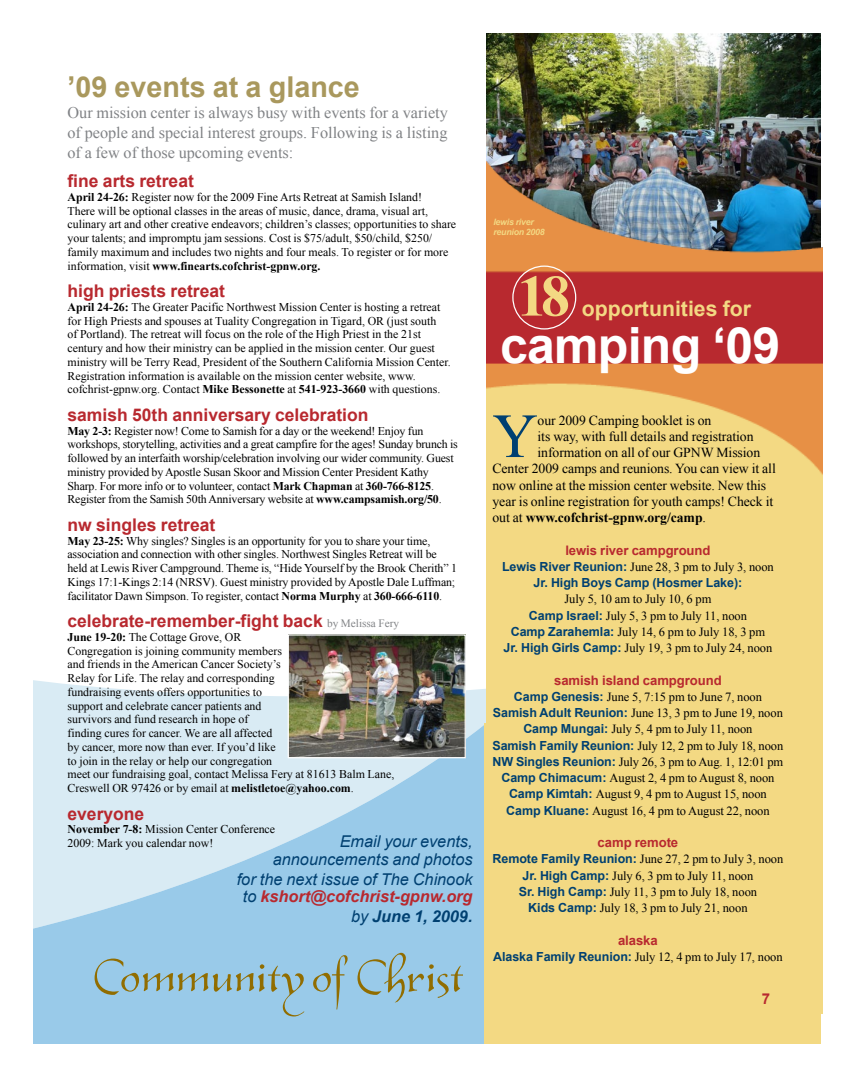
<style>
.page{position:relative;width:855px;height:1080px;background:#fff}
.page>*{position:absolute;margin:0;border:0;box-sizing:border-box;transform-origin:0 0}
.t1{font:62.88px "Times New Roman";color:#004071}
.t2{font:700 58.75px "Times New Roman";color:#f3d883}
.t3{font:700 50px "Arial";letter-spacing:-.015em;color:#fff}
.t4{font:700 28.75px "Arial";color:#a9985d}
.t5{font:700 21.25px "Arial";color:#f3d883}
.t6{font:700 17.5px "Arial";color:#b8292f}
.t7{font:16.25px/20px "Times New Roman";color:#808285;text-align:justify}
.t8{font:italic 16.25px/17.5px "Arial";color:#004071;text-align:right}
.t9{font:italic 700 16.25px "Arial";color:#004071}
.t10{font:700 15px "Arial";color:#b8292f}
.t11{font:13.75px "Times New Roman";letter-spacing:-.005em;color:#000}
.t12{font:700 13.75px "Times New Roman";letter-spacing:-.005em;color:#000}
.t13{font:700 13.12px "Arial";letter-spacing:-.005em;color:#b8292f}
.t14{font:12.5px/16.2px "Times New Roman";letter-spacing:-.005em;color:#000;text-align:center}
.t15{font:700 12.5px "Arial";letter-spacing:-.005em;color:#004071}
.t16{font:11.88px/13.8px "Times New Roman";color:#000}
.t17{font:italic 700 8.75px/10.5px "Arial";letter-spacing:-.025em;color:#f3d883}
.s1{font-weight:700}
.s2{font-family:"Times New Roman";font-weight:400;font-size:11.25px;color:#808285}
.s3{font-weight:700;color:#b8292f}
.s4{font-weight:400}
.s5{font-family:"Arial";font-weight:700;color:#004071}
</style>
<div class="page">
<svg style="left:34px;top:680px;width:452px;height:43px;fill:#d9ebf4"></svg>
<svg style="left:34px;top:723px;width:452px;height:321px;background:#b3d7ec"></svg>
<svg style="left:313px;top:955px;width:35px;height:55px;background:#97bcc7"></svg>
<svg style="left:95px;top:959px;width:209px;height:57px;background:#98bfcf"></svg>
<svg style="left:358px;top:953px;width:105px;height:50px;background:#97bcc7"></svg>
<img style="left:487px;top:34px;width:334px;height:127px">
<img style="left:486px;top:161px;width:336px;height:853px">
<div style="left:512px;top:266px;width:64px;height:64px;border:1px solid #fff;border-radius:50%"></div>
<img style="left:290px;top:636px;width:174px;height:120px">
<div style="left:288px;top:634px;width:178px;height:124px;border:1px solid #fff"></div>
<h3 class="t4" style="left:68px;top:68px;width:294px">’09 events at a glance</h3>
<h3 class="t7" style="left:68px;top:103px;width:382px">Our mission center is always busy with events for a variety of people and special interest groups. Following is a listing of a few of those upcoming events:</h3>
<h3 class="t6" style="left:68px;top:169px;width:128px">fine arts retreat</h3>
<p class="t16" style="left:68px;top:190px;width:390px"><span class="s1">April 24-26:</span> Register now for the 2009 Fine Arts Retreat at Samish Island!<br>There will be optional classes in the areas of music, dance, drama, visual art, culinary art and other creative endeavors; children’s classes; opportunities to share your talents; and impromptu jam sessions. Cost is $75/adult, $50/child, $250/ family maximum and includes two nights and four meals. To register or for more information, visit <span class="s1">www.finearts.cofchrist-gpnw.org.</span></p>
<h3 class="t6" style="left:68px;top:279px;width:159px">high priests retreat</h3>
<p class="t16" style="left:68px;top:300px;width:385px"><span class="s1">April 24-26:</span> The Greater Pacific Northwest Mission Center is hosting a retreat for High Priests and spouses at Tuality Congregation in Tigard, OR (just south<br>of Portland). The retreat will focus on the role of the High Priest in the 21st century and how their ministry can be applied in the mission center. Our guest ministry will be Terry Read, President of the Southern California Mission Center.<br>Registration information is available on the mission center website, www. cofchrist-gpnw.org. Contact <span class="s1">Mike Bessonette</span> at <span class="s1">541-923-3660</span> with questions.</p>
<h3 class="t6" style="left:68px;top:403px;width:303px">samish 50th anniversary celebration</h3>
<p class="t16" style="left:68px;top:424px;width:392px"><span class="s1">May 2-3:</span> Register now! Come to Samish for a day or the weekend! Enjoy fun workshops, storytelling, activities and a great campfire for the ages! Sunday brunch is followed by an interfaith worship/celebration involving our wider community. Guest ministry provided by Apostle Susan Skoor and Mission Center President Kathy Sharp. For more info or to volunteer, contact <span class="s1">Mark Chapman</span> at <span class="s1">360-766-8125</span>.<br>Register from the Samish 50th Anniversary website at <span class="s1">www.campsamish.org/50</span>.</p>
<h3 class="t6" style="left:68px;top:513px;width:149px">nw singles retreat</h3>
<p class="t16" style="left:68px;top:534px;width:391px"><span class="s1">May 23-25:</span> Why singles? Singles is an opportunity for you to share your time, association and connection with other singles. Northwest Singles Retreat will be held at Lewis River Campground. Theme is, “Hide Yourself by the Brook Cherith” 1<br>Kings 17:1-Kings 2:14 (NRSV). Guest ministry provided by Apostle Dale Luffman; facilitator Dawn Simpson. To register, contact <span class="s1">Norma Murphy</span> at <span class="s1">360-666-6110</span>.</p>
<h3 class="t6" style="left:67px;top:609px;width:333px">celebrate-remember-fight back <span class="s2">by Melissa Fery</span></h3>
<p class="t16" style="left:67px;top:630px;width:328px"><span class="s1">June 19-20:</span> The Cottage Grove, OR<br>Congregation is joining community members<br>and friends in the American Cancer Society’s<br>Relay for Life. The relay and corresponding<br>fundraising events offers opportunities to<br>support and celebrate cancer patients and<br>survivors and fund research in hope of<br>finding cures for cancer. We are all affected<br>by cancer, more now than ever. If you’d like<br>to join in the relay or help our congregation<br>meet our fundraising goal, contact Melissa Fery at 81613 Balm Lane, Creswell OR 97426 or by email at <span class="s1">melistletoe@yahoo.com</span>.</p>
<h3 class="t6" style="left:67px;top:802px;width:78px">everyone</h3>
<p class="t16" style="left:67px;top:822px;width:209px"><span class="s1">November 7-8:</span> Mission Center Conference<br>2009: Mark you calendar now!</p>
<h3 class="t8" style="left:273px;top:833px;width:201px">Email your events, announcements and photos</h3>
<h3 class="t8" style="left:237px;top:871px;width:237px;text-align:center">for the next issue of The Chinook to <span class="s3">kshort@cofchrist-gpnw.org</span></h3>
<h3 class="t9" style="left:351px;top:906px;width:123px"><span class="s4">by</span> June 1, 2009.</h3>
<p class="t17" style="left:493px;top:217px;width:53px">lewis river reunion 2008</p>
<h2 class="t2" style="left:517px;top:255px;width:54px">18</h2>
<h3 class="t5" style="left:582px;top:294px;width:171px">opportunities for</h3>
<h3 class="t3" style="left:500px;top:313px;width:282px">camping ‘09</h3>
<h1 class="t1" style="left:492px;top:394px;width:47px">Y</h1>
<p class="t11" style="left:538px;top:411px;width:175px">our 2009 Camping booklet is on</p>
<p class="t11" style="left:538px;top:427px;width:218px">its way, with full details and registration</p>
<p class="t11" style="left:538px;top:443px;width:224px">information on all of our GPNW Mission</p>
<p class="t11" style="left:493px;top:459px;width:285px">Center 2009 camps and reunions. You can view it all</p>
<p class="t11" style="left:493px;top:476px;width:275px">now online at the mission center website. New this</p>
<p class="t11" style="left:493px;top:492px;width:282px">year is online registration for youth camps! Check it</p>
<p class="t12" style="left:493px;top:508px;width:215px"><span class="s4">out at</span> www.cofchrist-gpnw.org/camp<span class="s4">.</span></p>
<p class="t13" style="left:565px;top:541px;width:147px">lewis river campground</p>
<p class="t14" style="left:502px;top:558px;width:273px"><span class="s5">Lewis River Reunion:</span> June 28, 3 pm to July 3, noon</p>
<p class="t15" style="left:534px;top:574px;width:210px">Jr. High Boys Camp (Hosmer Lake):</p>
<p class="t14" style="left:504px;top:591px;width:270px">July 5, 10 am to July 10, 6 pm<br><span class="s5">Camp Israel:</span> July 5, 3 pm to July 11, noon<br><span class="s5">Camp Zarahemla:</span> July 14, 6 pm to July 18, 3 pm <span class="s5">Jr. High Girls Camp:</span> July 19, 3 pm to July 24, noon</p>
<p class="t13" style="left:554px;top:671px;width:169px">samish island campground</p>
<p class="t14" style="left:492px;top:688px;width:292px"><span class="s5">Camp Genesis:</span> June 5, 7:15 pm to June 7, noon <span class="s5">Samish Adult Reunion:</span> June 13, 3 pm to June 19, noon <span class="s5">Camp Mungai:</span> July 5, 4 pm to July 11, noon<br><span class="s5">Samish Family Reunion:</span> July 12, 2 pm to July 18, noon <span class="s5">NW Singles Reunion:</span> July 26, 3 pm to Aug. 1, 12:01 pm <span class="s5">Camp Chimacum:</span> August 2, 4 pm to August 8, noon <span class="s5">Camp Kimtah:</span> August 9, 4 pm to August 15, noon <span class="s5">Camp Kluane:</span> August 16, 4 pm to August 22, noon</p>
<p class="t13" style="left:598px;top:834px;width:82px">camp remote</p>
<p class="t14" style="left:492px;top:851px;width:292px"><span class="s5">Remote Family Reunion:</span> June 27, 2 pm to July 3, noon <span class="s5">Jr. High Camp:</span> July 6, 3 pm to July 11, noon<br><span class="s5">Sr. High Camp:</span> July 11, 3 pm to July 18, noon<br><span class="s5">Kids Camp:</span> July 18, 3 pm to July 21, noon</p>
<p class="t13" style="left:618px;top:931px;width:41px">alaska</p>
<p class="t14" style="left:493px;top:948px;width:291px"><span class="s5">Alaska Family Reunion:</span> July 12, 4 pm to July 17, noon</p>
<p class="t10" style="left:762px;top:989px;width:10px">7</p>
</div>
